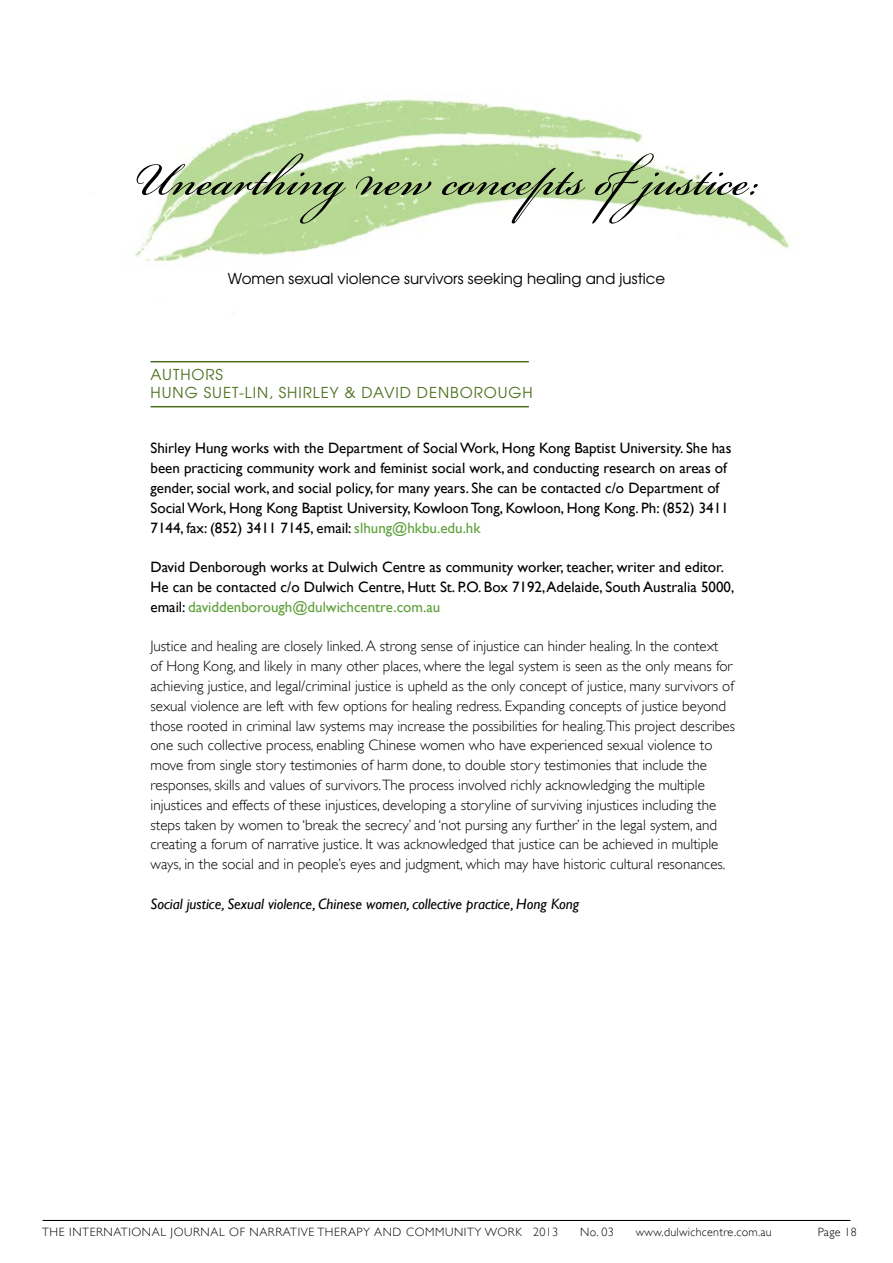
<style>
.page{position:relative;width:893px;height:1263px;background:#fff}
.page>*{position:absolute;margin:0;border:0;box-sizing:border-box;transform-origin:0 0}
.t1{font:72px "Bickham Script Pro";color:#000}
.t2{font:300 15px/19.8px "Gill Sans";color:#000}
.t3{font:15px/19.8px "Gill Sans";color:#000}
.t4{font:italic 15px "Gill Sans";color:#000}
.t5{font:15px "Te X Gyre Adventor";color:#000}
.t6{font:15px/18px "Te X Gyre Adventor";letter-spacing:.065em;color:#4d701f}
.t7{font:300 12px "Gill Sans";letter-spacing:.05em;color:#000}
.t8{font:300 12px "Gill Sans";letter-spacing:.025em;color:#000}
.s1{color:#5ca038}
</style>
<div class="page">
<img style="left:135px;top:99px;width:654px;height:163px">
<hr style="left:43px;top:1220px;width:807px;height:1px;background:#000">
<hr style="left:151px;top:361px;width:378px;height:1px;background:#4d701f">
<hr style="left:151px;top:406px;width:378px;height:1px;background:#4d701f">
<h1 class="t1" style="left:132px;top:127px;width:630px">Unearthing new concepts ofjustice:</h1>
<p class="t5" style="left:228px;top:267px;width:439px">Women sexual violence survivors seeking healing and justice</p>
<p class="t6" style="left:151px;top:365px;width:322px">AUTHORs<br>Hung Su et-lin, Sh irley &amp; David Denborou</p>
<p class="t6" style="left:509px;top:383px;width:24px">gh</p>
<p class="t3" style="left:151px;top:438px;width:582px">Shirley Hung works with the Department of Social Work, Hong Kong Baptist University. She has been practicing community work and feminist social work, and conducting research on areas of gender, social work, and social policy, for many years. She can be contacted c/o Department of Social Work, Hong Kong Baptist University, Kowloon Tong, Kowloon, Hong Kong. Ph: (852) 3411<br>7144, fax: (852) 3411 7145, email: <span class="s1">slhung@hkbu.edu.hk</span></p>
<p class="t3" style="left:151px;top:557px;width:585px">David Denborough works at Dulwich Centre as community worker, teacher, writer and editor.<br>He can be contacted c/o Dulwich Centre, Hutt St. P.O. Box 7192, Adelaide, South Australia 5000, email: <span class="s1">daviddenborough@dulwichcentre.com.au</span></p>
<p class="t2" style="left:151px;top:636px;width:586px">Justice and healing are closely linked. A strong sense of injustice can hinder healing. In the context<br>of Hong Kong, and likely in many other places, where the legal system is seen as the only means for achieving justice, and legal/criminal justice is upheld as the only concept of justice, many survivors of sexual violence are left with few options for healing redress. Expanding concepts of justice beyond those rooted in criminal law systems may increase the possibilities for healing.This project describes one such collective process, enabling Chinese women who have experienced sexual violence to move from single story testimonies of harm done, to double story testimonies that include the responses, skills and values of survivors.The process involved richly acknowledging the multiple injustices and effects of these injustices, developing a storyline of surviving injustices including the steps taken by women to ‘break the secrecy’ and ‘not pursing any further’ in the legal system, and creating a forum of narrative justice. It was acknowledged that justice can be achieved in multiple ways, in the social and in people’s eyes and judgment, which may have historic cultural resonances.</p>
<p class="t4" style="left:151px;top:895px;width:430px">Social justice, Sexual violence, Chinese women, collective practice, Hong Kong</p>
<p class="t7" style="left:42px;top:1225px;width:517px">THE INTERNATIONAL JOURNAL OF NARRATIVE THERAPY AND COMMUNITY WORK 2013</p>
<p class="t7" style="left:580px;top:1225px;width:35px">No. 03</p>
<p class="t8" style="left:636px;top:1225px;width:137px">www.dulwichcentre.com.au</p>
<p class="t7" style="left:818px;top:1225px;width:41px">Page 18</p>
</div>
